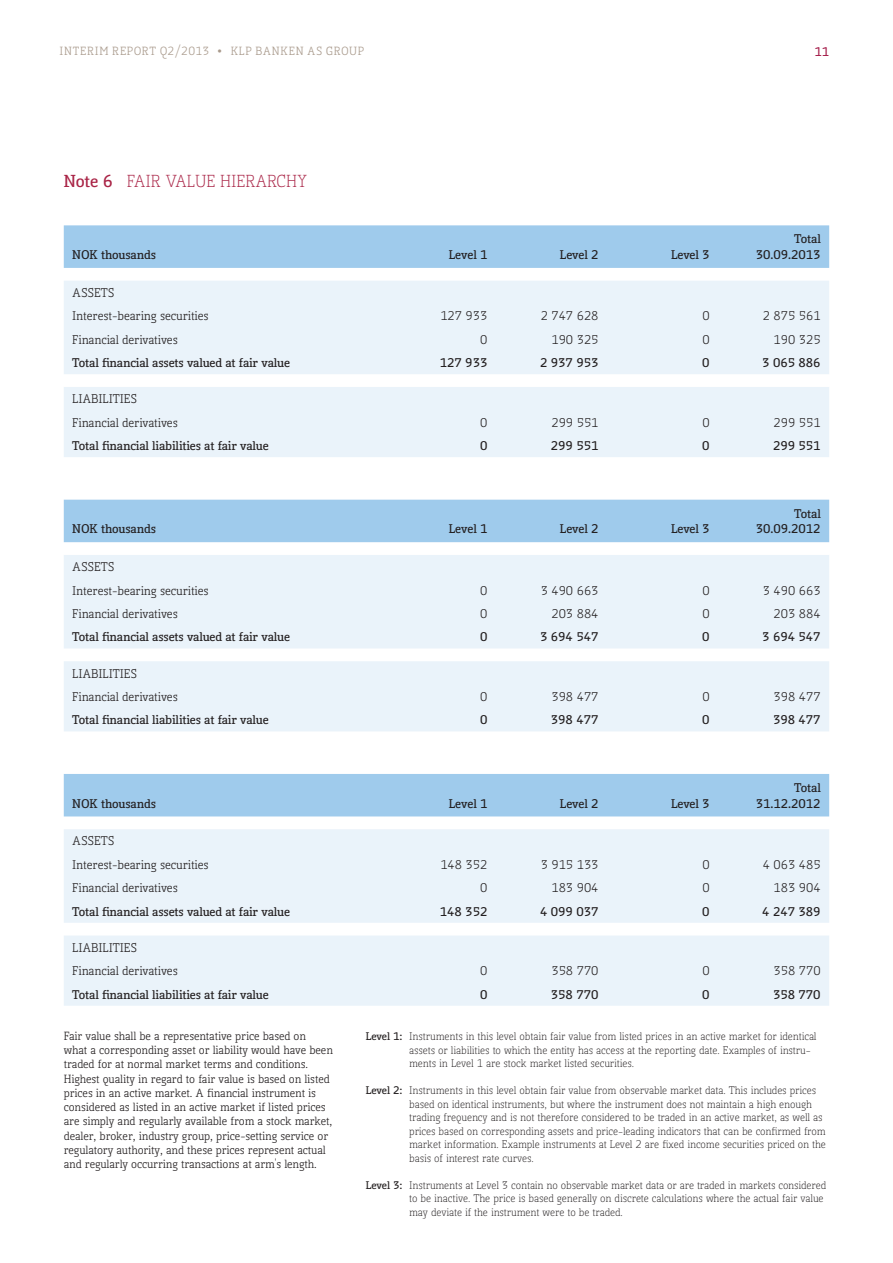
<style>
.page{position:relative;width:893px;height:1263px;background:#fff}
.page>*{position:absolute;margin:0;border:0;box-sizing:border-box;transform-origin:0 0}
.NOTER{font:300 16.5px "Kofi Pure Serif";color:#a92446}
.Tabelltekst_HEADER{font:700 12px "Kofi Pure Serif";color:#231f20}
.Tabelltekst{font:12px "Kofi Pure Serif";color:#231f20}
.t1{font:700 12px "Kofi Pure Serif";color:#a6204c}
.Tabelltekst-2{font:11.25px/14.2px "Kofi Pure Serif";color:#231f20}
.t2{font:11.25px "Kofi Pure Serif";letter-spacing:.065em;color:#a99a8c}
.Tabelltekst-3{font:300 10.5px/13.5px "Kofi Pure Serif";color:#231f20}
.s1{font-size:16.5px}
.s2{font-weight:700}
</style>
<div class="page">
<div style="left:64px;top:225px;width:765px;height:43px;background:#9fcbec"></div>
<svg style="left:64px;top:281px;width:765px;height:725px;fill:#eaf3fa"></svg>
<p class="t2" style="left:60px;top:44px;width:306px">INTERIM REPORT Q2/2013 <span class="s1">•</span> KLP BANKEN AS GROUP</p>
<p class="t1" style="left:814px;top:43px;width:16px">11</p>
<p class="NOTER" style="left:64px;top:171px;width:245px"><span class="s2">Note 6</span> FAIR VALUE HIERARCHY</p>
<p class="Tabelltekst_HEADER" style="left:72px;top:246px;width:85px">NOK thousands</p>
<p class="Tabelltekst_HEADER" style="left:449px;top:246px;width:40px">Level 1</p>
<p class="Tabelltekst_HEADER" style="left:560px;top:246px;width:40px">Level 2</p>
<p class="Tabelltekst_HEADER" style="left:671px;top:246px;width:40px">Level 3</p>
<p class="Tabelltekst_HEADER" style="left:794px;top:231px;width:28px">Total</p>
<p class="Tabelltekst_HEADER" style="left:756px;top:246px;width:67px">30.09.2013</p>
<p class="Tabelltekst" style="left:72px;top:285px;width:44px">ASSETS</p>
<p class="Tabelltekst" style="left:72px;top:308px;width:138px">Interest-bearing securities</p>
<p class="Tabelltekst" style="left:440px;top:308px;width:49px">127 933</p>
<p class="Tabelltekst" style="left:541px;top:308px;width:59px">2 747 628</p>
<p class="Tabelltekst" style="left:702px;top:308px;width:9px">0</p>
<p class="Tabelltekst" style="left:763px;top:308px;width:59px">2 875 561</p>
<p class="Tabelltekst" style="left:72px;top:332px;width:107px">Financial derivatives</p>
<p class="Tabelltekst" style="left:480px;top:332px;width:9px">0</p>
<p class="Tabelltekst" style="left:551px;top:332px;width:49px">190 325</p>
<p class="Tabelltekst" style="left:702px;top:332px;width:9px">0</p>
<p class="Tabelltekst" style="left:774px;top:332px;width:49px">190 325</p>
<p class="Tabelltekst_HEADER" style="left:72px;top:354px;width:219px">Total financial assets valued at fair value</p>
<p class="Tabelltekst_HEADER" style="left:440px;top:354px;width:49px">127 933</p>
<p class="Tabelltekst_HEADER" style="left:540px;top:354px;width:60px">2 937 953</p>
<p class="Tabelltekst_HEADER" style="left:702px;top:354px;width:9px">0</p>
<p class="Tabelltekst_HEADER" style="left:762px;top:354px;width:60px">3 065 886</p>
<p class="Tabelltekst" style="left:72px;top:391px;width:66px">LIABILITIES</p>
<p class="Tabelltekst" style="left:72px;top:415px;width:107px">Financial derivatives</p>
<p class="Tabelltekst" style="left:480px;top:415px;width:9px">0</p>
<p class="Tabelltekst" style="left:551px;top:415px;width:49px">299 551</p>
<p class="Tabelltekst" style="left:702px;top:415px;width:9px">0</p>
<p class="Tabelltekst" style="left:774px;top:415px;width:49px">299 551</p>
<p class="Tabelltekst_HEADER" style="left:72px;top:437px;width:198px">Total financial liabilities at fair value</p>
<p class="Tabelltekst_HEADER" style="left:480px;top:437px;width:9px">0</p>
<p class="Tabelltekst_HEADER" style="left:551px;top:437px;width:49px">299 551</p>
<p class="Tabelltekst_HEADER" style="left:702px;top:437px;width:9px">0</p>
<p class="Tabelltekst_HEADER" style="left:773px;top:437px;width:49px">299 551</p>
<p class="Tabelltekst_HEADER" style="left:72px;top:521px;width:85px">NOK thousands</p>
<p class="Tabelltekst_HEADER" style="left:449px;top:521px;width:40px">Level 1</p>
<p class="Tabelltekst_HEADER" style="left:560px;top:521px;width:40px">Level 2</p>
<p class="Tabelltekst_HEADER" style="left:671px;top:521px;width:40px">Level 3</p>
<p class="Tabelltekst_HEADER" style="left:794px;top:505px;width:28px">Total</p>
<p class="Tabelltekst_HEADER" style="left:756px;top:521px;width:67px">30.09.2012</p>
<p class="Tabelltekst" style="left:72px;top:559px;width:44px">ASSETS</p>
<p class="Tabelltekst" style="left:72px;top:583px;width:138px">Interest-bearing securities</p>
<p class="Tabelltekst" style="left:480px;top:583px;width:9px">0</p>
<p class="Tabelltekst" style="left:541px;top:583px;width:59px">3 490 663</p>
<p class="Tabelltekst" style="left:702px;top:583px;width:9px">0</p>
<p class="Tabelltekst" style="left:763px;top:583px;width:59px">3 490 663</p>
<p class="Tabelltekst" style="left:72px;top:606px;width:107px">Financial derivatives</p>
<p class="Tabelltekst" style="left:480px;top:606px;width:9px">0</p>
<p class="Tabelltekst" style="left:551px;top:606px;width:49px">203 884</p>
<p class="Tabelltekst" style="left:702px;top:606px;width:9px">0</p>
<p class="Tabelltekst" style="left:774px;top:606px;width:49px">203 884</p>
<p class="Tabelltekst_HEADER" style="left:72px;top:629px;width:219px">Total financial assets valued at fair value</p>
<p class="Tabelltekst_HEADER" style="left:480px;top:629px;width:9px">0</p>
<p class="Tabelltekst_HEADER" style="left:540px;top:629px;width:60px">3 694 547</p>
<p class="Tabelltekst_HEADER" style="left:702px;top:629px;width:9px">0</p>
<p class="Tabelltekst_HEADER" style="left:762px;top:629px;width:60px">3 694 547</p>
<p class="Tabelltekst" style="left:72px;top:665px;width:66px">LIABILITIES</p>
<p class="Tabelltekst" style="left:72px;top:689px;width:107px">Financial derivatives</p>
<p class="Tabelltekst" style="left:480px;top:689px;width:9px">0</p>
<p class="Tabelltekst" style="left:551px;top:689px;width:49px">398 477</p>
<p class="Tabelltekst" style="left:702px;top:689px;width:9px">0</p>
<p class="Tabelltekst" style="left:774px;top:689px;width:49px">398 477</p>
<p class="Tabelltekst_HEADER" style="left:72px;top:711px;width:198px">Total financial liabilities at fair value</p>
<p class="Tabelltekst_HEADER" style="left:480px;top:711px;width:9px">0</p>
<p class="Tabelltekst_HEADER" style="left:551px;top:711px;width:49px">398 477</p>
<p class="Tabelltekst_HEADER" style="left:702px;top:711px;width:9px">0</p>
<p class="Tabelltekst_HEADER" style="left:773px;top:711px;width:49px">398 477</p>
<p class="Tabelltekst_HEADER" style="left:72px;top:795px;width:85px">NOK thousands</p>
<p class="Tabelltekst_HEADER" style="left:449px;top:795px;width:40px">Level 1</p>
<p class="Tabelltekst_HEADER" style="left:560px;top:795px;width:40px">Level 2</p>
<p class="Tabelltekst_HEADER" style="left:671px;top:795px;width:40px">Level 3</p>
<p class="Tabelltekst_HEADER" style="left:794px;top:779px;width:28px">Total</p>
<p class="Tabelltekst_HEADER" style="left:756px;top:795px;width:67px">31.12.2012</p>
<p class="Tabelltekst" style="left:72px;top:833px;width:44px">ASSETS</p>
<p class="Tabelltekst" style="left:72px;top:857px;width:138px">Interest-bearing securities</p>
<p class="Tabelltekst" style="left:440px;top:857px;width:49px">148 352</p>
<p class="Tabelltekst" style="left:541px;top:857px;width:59px">3 915 133</p>
<p class="Tabelltekst" style="left:702px;top:857px;width:9px">0</p>
<p class="Tabelltekst" style="left:763px;top:857px;width:59px">4 063 485</p>
<p class="Tabelltekst" style="left:72px;top:880px;width:107px">Financial derivatives</p>
<p class="Tabelltekst" style="left:480px;top:880px;width:9px">0</p>
<p class="Tabelltekst" style="left:551px;top:880px;width:49px">183 904</p>
<p class="Tabelltekst" style="left:702px;top:880px;width:9px">0</p>
<p class="Tabelltekst" style="left:774px;top:880px;width:49px">183 904</p>
<p class="Tabelltekst_HEADER" style="left:72px;top:903px;width:219px">Total financial assets valued at fair value</p>
<p class="Tabelltekst_HEADER" style="left:440px;top:903px;width:49px">148 352</p>
<p class="Tabelltekst_HEADER" style="left:540px;top:903px;width:60px">4 099 037</p>
<p class="Tabelltekst_HEADER" style="left:702px;top:903px;width:9px">0</p>
<p class="Tabelltekst_HEADER" style="left:762px;top:903px;width:60px">4 247 389</p>
<p class="Tabelltekst" style="left:72px;top:940px;width:66px">LIABILITIES</p>
<p class="Tabelltekst" style="left:72px;top:963px;width:107px">Financial derivatives</p>
<p class="Tabelltekst" style="left:480px;top:963px;width:9px">0</p>
<p class="Tabelltekst" style="left:551px;top:963px;width:49px">358 770</p>
<p class="Tabelltekst" style="left:702px;top:963px;width:9px">0</p>
<p class="Tabelltekst" style="left:774px;top:963px;width:49px">358 770</p>
<p class="Tabelltekst_HEADER" style="left:72px;top:986px;width:198px">Total financial liabilities at fair value</p>
<p class="Tabelltekst_HEADER" style="left:480px;top:986px;width:9px">0</p>
<p class="Tabelltekst_HEADER" style="left:551px;top:986px;width:49px">358 770</p>
<p class="Tabelltekst_HEADER" style="left:702px;top:986px;width:9px">0</p>
<p class="Tabelltekst_HEADER" style="left:773px;top:986px;width:49px">358 770</p>
<p class="Tabelltekst-2" style="left:64px;top:1029px;width:244px">Fair value shall be a representative price based on</p>
<p class="Tabelltekst-2" style="left:64px;top:1043px;width:271px">what a corresponding asset or liability would have been traded for at normal market terms and conditions.<br>Highest quality in regard to fair value is based on listed prices in an active market. A financial instrument is considered as listed in an active market if listed prices are simply and regularly available from a stock market, dealer, broker, industry group, price-setting service or regulatory authority, and these prices represent actual and regularly occurring transactions at arm's length.</p>
<p class="Tabelltekst-3" style="left:409px;top:1030px;width:409px;text-indent:-44px"><span class="s2">Level 1:</span> Instruments in this level obtain fair value from listed prices in an active market for identical assets or liabilities to which the entity has access at the reporting date. Examples of instru&shy;ments in Level 1 are stock market listed securities.</p>
<p class="Tabelltekst-3" style="left:409px;top:1084px;width:418px;text-indent:-44px"><span class="s2">Level 2:</span> Instruments in this level obtain fair value from observable market data. This includes prices based on identical instruments, but where the instrument does not maintain a high enough trading frequency and is not therefore considered to be traded in an active market, as well as prices based on corresponding assets and price-leading indicators that can be confirmed from market information. Example instruments at Level 2 are fixed income securities priced on the basis of interest rate curves.</p>
<p class="Tabelltekst-3" style="left:409px;top:1178px;width:418px;text-indent:-44px"><span class="s2">Level 3:</span> Instruments at Level 3 contain no observable market data or are traded in markets considered to be inactive. The price is based generally on discrete calculations where the actual fair value may deviate if the instrument were to be traded.</p>
</div>
